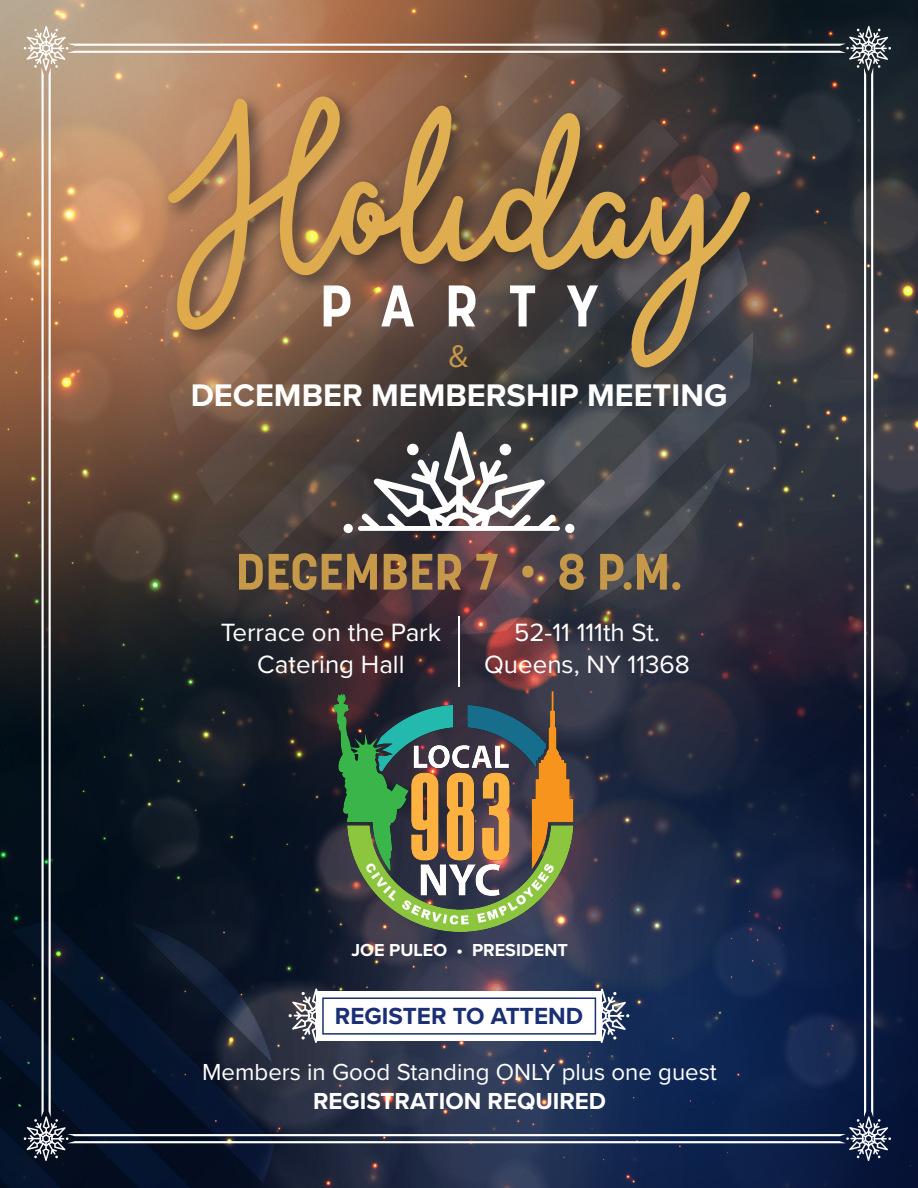
<style>
.page{position:relative;width:918px;height:1188px;background:#fff}
.page>*{position:absolute;margin:0;border:0;box-sizing:border-box;transform-origin:0 0}
.t1{font:700 58.2px "Korolev";letter-spacing:.53em;color:#fff}
.t2{font:700 50.7px "Korolev";color:#c69849}
.t3{font:700 32.4px "Proxima Nova";color:#fff}
.t4{font:32.4px "Proxima Nova";color:#c69849}
.t5{font:25.95px "Proxima Nova";color:#fff}
.t6{font:700 24.15px "Proxima Nova";color:#1b2f74}
.t7{font:24px "Proxima Nova";color:#fff}
.t8{font:700 24px "Proxima Nova";color:#fff}
.t9{font:700 18px "Proxima Nova";color:#fff}
</style>
<div class="page">
<img style="left:0;top:0;width:918px;height:1188px">
<img style="left:24px;top:26px;width:867px;height:1135px">
<div style="left:316px;top:991px;width:286px;height:49px;background:#fff"></div>
<div style="left:322px;top:998px;width:274px;height:37px;border:2px solid #1b2f74"></div>
<p class="t1" style="left:320px;top:269px;width:280px">PARTY</p>
<p class="t4" style="left:449px;top:332px;width:22px">&amp;</p>
<p class="t3" style="left:191px;top:371px;width:538px">DECEMBER MEMBERSHIP MEETING</p>
<p class="t2" style="left:236px;top:540px;width:448px">DECEMBER 7 <sup>•</sup> 8 P.M.</p>
<p class="t5" style="left:221px;top:613px;width:222px">Terrace on the Park</p>
<p class="t5" style="left:257px;top:645px;width:149px">Catering Hall</p>
<p class="t5" style="left:514px;top:613px;width:147px">52-11 111th St.</p>
<p class="t5" style="left:484px;top:645px;width:207px">Queens, NY 11368</p>
<p class="t9" style="left:352px;top:937px;width:218px">JOE PULEO • PRESIDENT</p>
<p class="t6" style="left:335px;top:998px;width:250px">REGISTER TO ATTEND</p>
<p class="t7" style="left:202px;top:1054px;width:516px">Members in Good Standing ONLY plus one guest</p>
<p class="t8" style="left:313px;top:1083px;width:295px">REGISTRATION REQUIRED</p>
</div>
